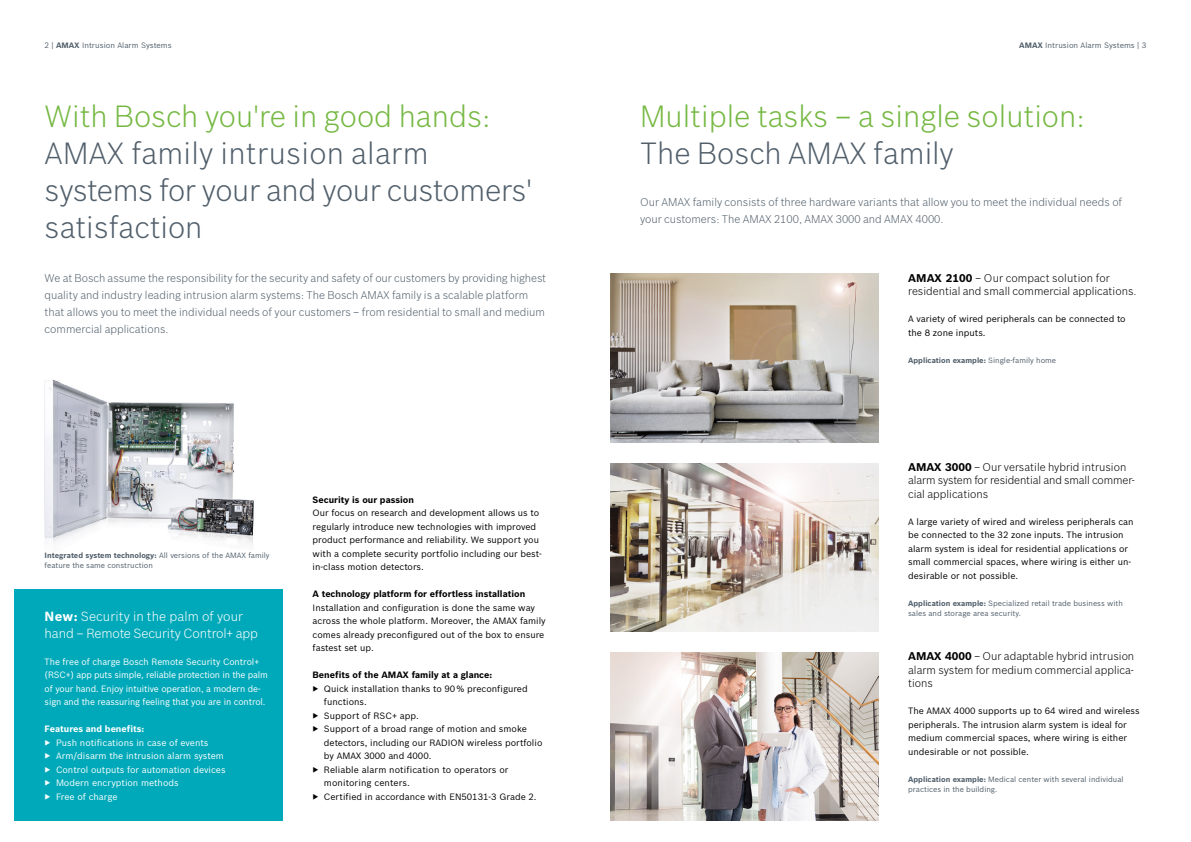
<style>
.page{position:relative;width:1191px;height:842px;background:#fff}
.page>*{position:absolute;margin:0;border:0;box-sizing:border-box;transform-origin:0 0}
.t1{font:300 30px/37px "Bosch Sans";color:#515f6b}
.t2{font:300 30px "Bosch Sans";color:#75b842}
.t3{font:300 13px/17px "Bosch Sans";letter-spacing:-.01em;color:#fff}
.t4{font:300 11px/17px "Bosch Sans";color:#515f6b}
.t5{font:300 11px/13.5px "Bosch Sans";color:#000}
.t6{font:9px/13.5px "Bosch Sans";color:#000}
.t7{font:9px/13.5px "Bosch Sans";letter-spacing:-.005em;color:#fff}
.t8{font:700 9px "Bosch Sans";color:#000}
.t9{font:700 9px "Bosch Sans";color:#fff}
.t10{font:7.7px "Bosch Sans";color:#515f6b}
.t11{font:7.5px/10.5px "Bosch Sans";color:#515f6b}
.t12{font:700 7.5px "Bosch Sans";color:#515f6b}
.s1{font-weight:700}
.s2{font-weight:400}
</style>
<div class="page">
<img style="left:44px;top:379px;width:210px;height:165px">
<div style="left:15px;top:589px;width:268px;height:232px;background:#00a9b9"></div>
<img style="left:610px;top:463px;width:268px;height:168px">
<img style="left:610px;top:274px;width:268px;height:168px">
<img style="left:610px;top:652px;width:268px;height:169px">
<p class="t10" style="left:45px;top:39px;width:128px">2 | <span class="s1">AMAX</span> Intrusion Alarm Systems</p>
<p class="t10" style="left:1019px;top:39px;width:128px"><span class="s1">AMAX</span> Intrusion Alarm Systems | 3</p>
<h1 class="t2" style="left:45px;top:95px;width:447px">With Bosch you're in good hands:</h1>
<h1 class="t1" style="left:45px;top:133px;width:489px">AMAX family intrusion alarm systems for your and your customers' satisfaction</h1>
<p class="t4" style="left:45px;top:269px;width:503px">We at Bosch assume the responsibility for the security and safety of our customers by providing highest quality and industry leading intrusion alarm systems: The Bosch AMAX family is a scalable platform that allows you to meet the individual needs of your customers – from residential to small and medium commercial applications.</p>
<p class="t11" style="left:45px;top:549px;width:226px"><span class="s1">Integrated system technology:</span> All versions of the AMAX family feature the same construction</p>
<h2 class="t3" style="left:45px;top:607px;width:215px"><span class="s1">New:</span> Security in the palm of your hand – Remote Security Control+ app</h2>
<p class="t7" style="left:45px;top:654px;width:225px">The free of charge Bosch Remote Security Control+ (RSC+) app puts simple, reliable protection in the palm of your hand. Enjoy intuitive operation, a modern de&shy;sign and the reassuring feeling that you are in control.</p>
<p class="t9" style="left:45px;top:722px;width:101px">Features and benefits:</p>
<p class="t7" style="left:45px;top:735px;width:182px">▶ Push notifications in case of events<br>▶ Arm/disarm the intrusion alarm system ▶ Control outputs for automation devices ▶ Modern encryption methods<br>▶ Free of charge</p>
<p class="t8" style="left:313px;top:493px;width:103px">Security is our passion</p>
<p class="t6" style="left:313px;top:506px;width:231px">Our focus on research and development allows us to regularly introduce new technologies with improved product performance and reliability. We support you with a complete security portfolio including our best&shy;in-class motion detectors.</p>
<p class="t8" style="left:313px;top:587px;width:214px">A technology platform for effortless installation</p>
<p class="t6" style="left:313px;top:600px;width:234px">Installation and configuration is done the same way across the whole platform. Moreover, the AMAX family comes already preconfigured out of the box to ensure fastest set up.</p>
<p class="t8" style="left:313px;top:668px;width:181px">Benefits of the AMAX family at a glance:</p>
<p class="t6" style="left:313px;top:681px;width:217px">▶ Quick installation thanks to 90 % preconfigured</p>
<p class="t6" style="left:324px;top:695px;width:44px">functions.</p>
<p class="t6" style="left:313px;top:708px;width:108px">▶ Support of RSC+ app.</p>
<p class="t6" style="left:313px;top:722px;width:216px">▶ Support of a broad range of motion and smoke</p>
<p class="t6" style="left:324px;top:735px;width:220px">detectors, including our RADION wireless portfolio</p>
<p class="t6" style="left:324px;top:749px;width:109px">by AMAX 3000 and 4000.</p>
<p class="t6" style="left:313px;top:762px;width:197px">▶ Reliable alarm notification to operators or</p>
<p class="t6" style="left:324px;top:776px;width:87px">monitoring centers.</p>
<p class="t6" style="left:313px;top:789px;width:225px">▶ Certified in accordance with EN50131-3 Grade 2.</p>
<h1 class="t2" style="left:640px;top:95px;width:446px">Multiple tasks – a single solution:</h1>
<h1 class="t1" style="left:640px;top:132px;width:315px">The Bosch AMAX family</h1>
<p class="t4" style="left:640px;top:193px;width:483px">Our AMAX family consists of three hardware variants that allow you to meet the individual needs of your customers: The AMAX 2100, AMAX 3000 and AMAX 4000.</p>
<p class="t5" style="left:908px;top:270px;width:230px"><span class="s1">AMAX 2100</span> – Our compact solution for residential and small commercial applications.</p>
<p class="t6" style="left:908px;top:311px;width:219px">A variety of wired peripherals can be connected to the 8 zone inputs.</p>
<p class="t12" style="left:908px;top:354px;width:150px">Application example: <span class="s2">Single-family home</span></p>
<p class="t5" style="left:908px;top:460px;width:228px"><span class="s1">AMAX 3000</span> – Our versatile hybrid intrusion alarm system for residential and small commer&shy;cial applications</p>
<p class="t6" style="left:908px;top:514px;width:227px">A large variety of wired and wireless peripherals can be connected to the 32 zone inputs. The intrusion alarm system is ideal for residential applications or small commercial spaces, where wiring is either un&shy;desirable or not possible.</p>
<p class="t11" style="left:908px;top:597px;width:216px"><span class="s1">Application example:</span> Specialized retail trade business with sales and storage area security.</p>
<p class="t5" style="left:908px;top:649px;width:228px;text-align:justify"><span class="s1">AMAX 4000</span> – Our adaptable hybrid intrusion alarm system for medium commercial applica&shy;tions</p>
<p class="t6" style="left:908px;top:704px;width:233px">The AMAX 4000 supports up to 64 wired and wireless peripherals. The intrusion alarm system is ideal for medium commercial spaces, where wiring is either undesirable or not possible.</p>
<p class="t11" style="left:908px;top:773px;width:217px"><span class="s1">Application example:</span> Medical center with several individual practices in the building.</p>
</div>
